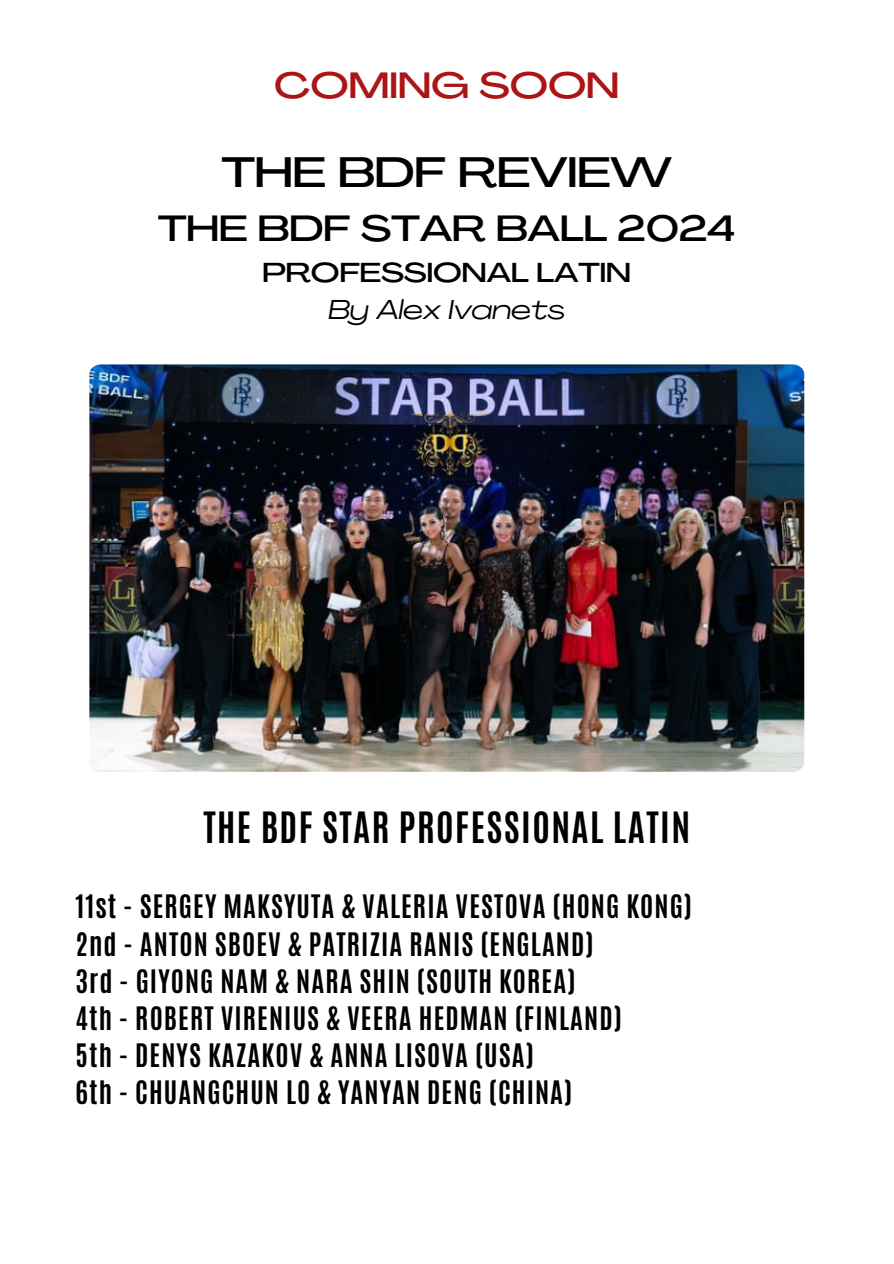
<style>
.page{position:relative;width:894px;height:1264px;background:#fff}
.page>*{position:absolute;margin:0;border:0;box-sizing:border-box;transform-origin:0 0}
.t1{font:500 42px "Agrandir Grand";color:#000}
.t2{font:700 36px "Antonio";letter-spacing:.04em;color:#000}
.t3{font:500 36px "Agrandir Grand";color:#000}
.t4{font:500 36px "Agrandir Grand";color:#ab1515}
.t5{font:700 27px "Antonio";letter-spacing:.04em;color:#000}
.t6{font:500 27px/37.2px "Agrandir Grand";color:#000;text-align:center}
.s1{font-weight:400;font-style:italic}
</style>
<div class="page">
<img style="left:89px;top:364px;width:715px;height:407px">
<p class="t4" style="left:274px;top:71px;width:346px">COMING SOON</p>
<h2 class="t1" style="left:222px;top:155px;width:451px">THE BDF REVIEW</h2>
<h2 class="t3" style="left:158px;top:214px;width:578px">THE BDF STAR BALL 2024</h2>
<h2 class="t6" style="left:262px;top:256px;width:370px">PROFESSIONAL LATIN<br><span class="s1">By Alex Ivanets</span></h2>
<p class="t2" style="left:203px;top:801px;width:488px">THE BDF STAR PROFESSIONAL LATIN</p>
<h1 class="t5" style="left:75px;top:887px;width:618px">11st - SERGEY MAKSYUTA &amp; VALERIA VESTOVA (HONG KONG)</h1>
<p class="t5" style="left:75px;top:924px;width:519px">2nd - ANTON SBOEV &amp; PATRIZIA RANIS (ENGLAND)</p>
<p class="t5" style="left:75px;top:961px;width:501px">3rd - GIYONG NAM &amp; NARA SHIN (SOUTH KOREA)</p>
<p class="t5" style="left:75px;top:999px;width:547px">4th - ROBERT VIRENIUS &amp; VEERA HEDMAN (FINLAND)</p>
<p class="t5" style="left:75px;top:1036px;width:460px">5th - DENYS KAZAKOV &amp; ANNA LISOVA (USA)</p>
<p class="t5" style="left:75px;top:1073px;width:498px">6th - CHUANGCHUN LO &amp; YANYAN DENG (CHINA)</p>
</div>
